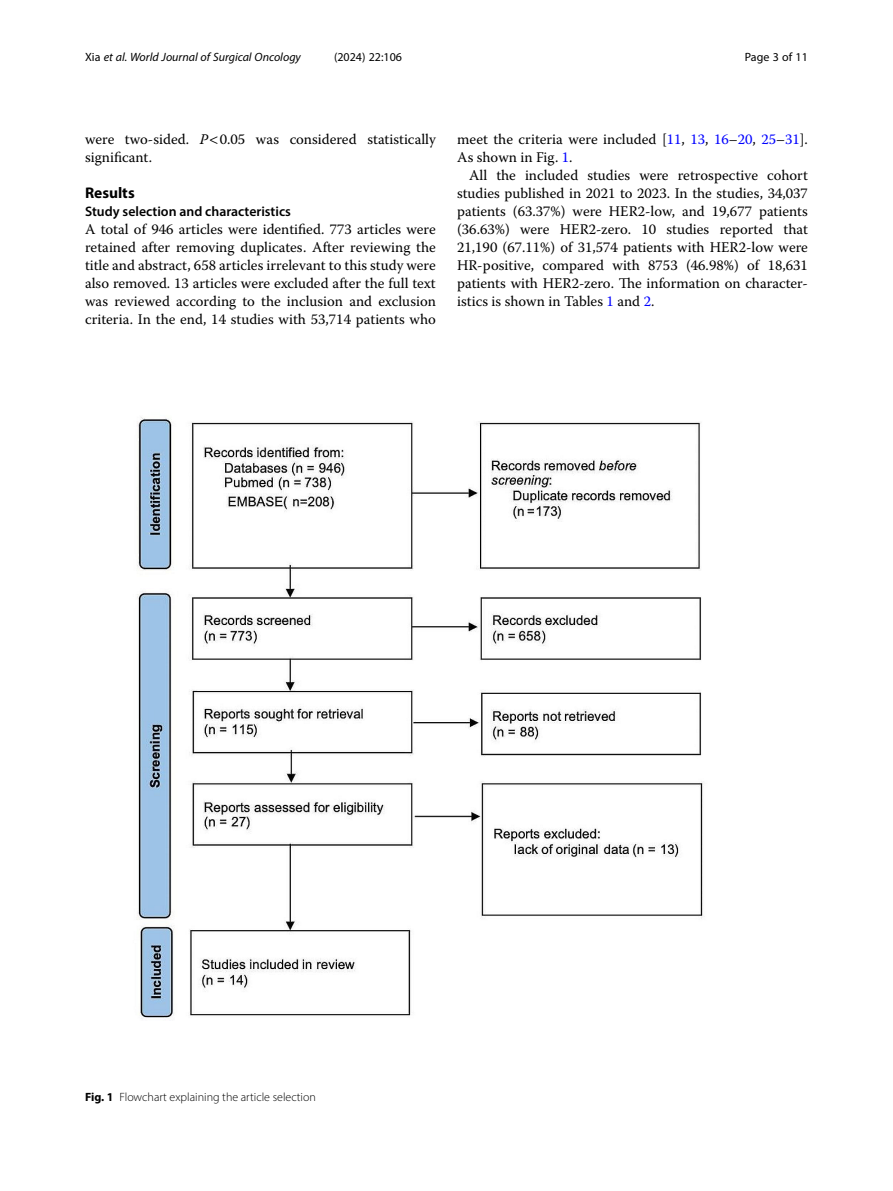
<style>
.page{position:relative;width:893px;height:1191px;background:#fff}
.page>*{position:absolute;margin:0;border:0;box-sizing:border-box;transform-origin:0 0}
.Head_1{font:700 15.45px "Myriad Pro";color:#000}
.Body_Text_Indent{font:14.7px/18px "Warnock Pro";color:#000}
.Body_Text{font:14.7px/18px "Warnock Pro";color:#000;text-align:justify}
.Head_2_After_1{font:600 13.8px "Myriad Pro";color:#000}
.Figure_Caption{font:300 12px "Myriad Pro";color:#000}
.t1{font:italic 12px "Myriad Pro";color:#000}
.t2{font:12px "Myriad Pro";color:#000}
.s1{font-style:normal}
.s2{font-style:italic}
.s3{color:#00f}
.s4{font-weight:700}
</style>
<div class="page">
<img style="left:137px;top:417px;width:567px;height:602px">
<p class="t1" style="left:85px;top:50px;width:217px"><span class="s1">Xia</span> et al. World Journal of Surgical Oncology</p>
<p class="t2" style="left:334px;top:50px;width:70px">(2024) 22:106</p>
<p class="t2" style="left:745px;top:50px;width:65px">Page 3 of 11</p>
<p class="Body_Text_Indent" style="left:85px;top:130px;width:352px">were two-sided. <span class="s2">P</span> 0.05 was considered statistically significant.</p>
<p class="Head_1" style="left:85px;top:183px;width:51px">Results</p>
<p class="Head_2_After_1" style="left:85px;top:203px;width:207px">Study selection and characteristics</p>
<p class="Body_Text" style="left:85px;top:220px;width:352px">A total of 946 articles were identified. 773 articles were retained after removing duplicates. After reviewing the title and abstract, 658 articles irrelevant to this study were also removed. 13 articles were excluded after the full text was reviewed according to the inclusion and exclusion criteria. In the end, 14 studies with 53,714 patients who</p>
<p class="Body_Text" style="left:457px;top:130px;width:352px">meet the criteria were included [<span class="s3">11</span>, <span class="s3">13</span>, <span class="s3">16</span>–<span class="s3">20</span>, <span class="s3">25</span>–<span class="s3">31</span>].<br>As shown in Fig. <span class="s3">1</span>.</p>
<p class="Body_Text_Indent" style="left:457px;top:166px;width:352px;text-align:justify;text-indent:12px">All the included studies were retrospective cohort studies published in 2021 to 2023. In the studies, 34,037 patients (63.37%) were HER2-low, and 19,677 patients (36.63%) were HER2-zero. 10 studies reported that 21,190 (67.11%) of 31,574 patients with HER2-low were HR-positive, compared with 8753 (46.98%) of 18,631 patients with HER2-zero. The information on character&shy;istics is shown in Tables <span class="s3">1</span> and <span class="s3">2</span>.</p>
<p class="Figure_Caption" style="left:85px;top:1089px;width:232px"><span class="s4">Fig. 1</span> Flowchart explaining the article selection</p>
</div>
